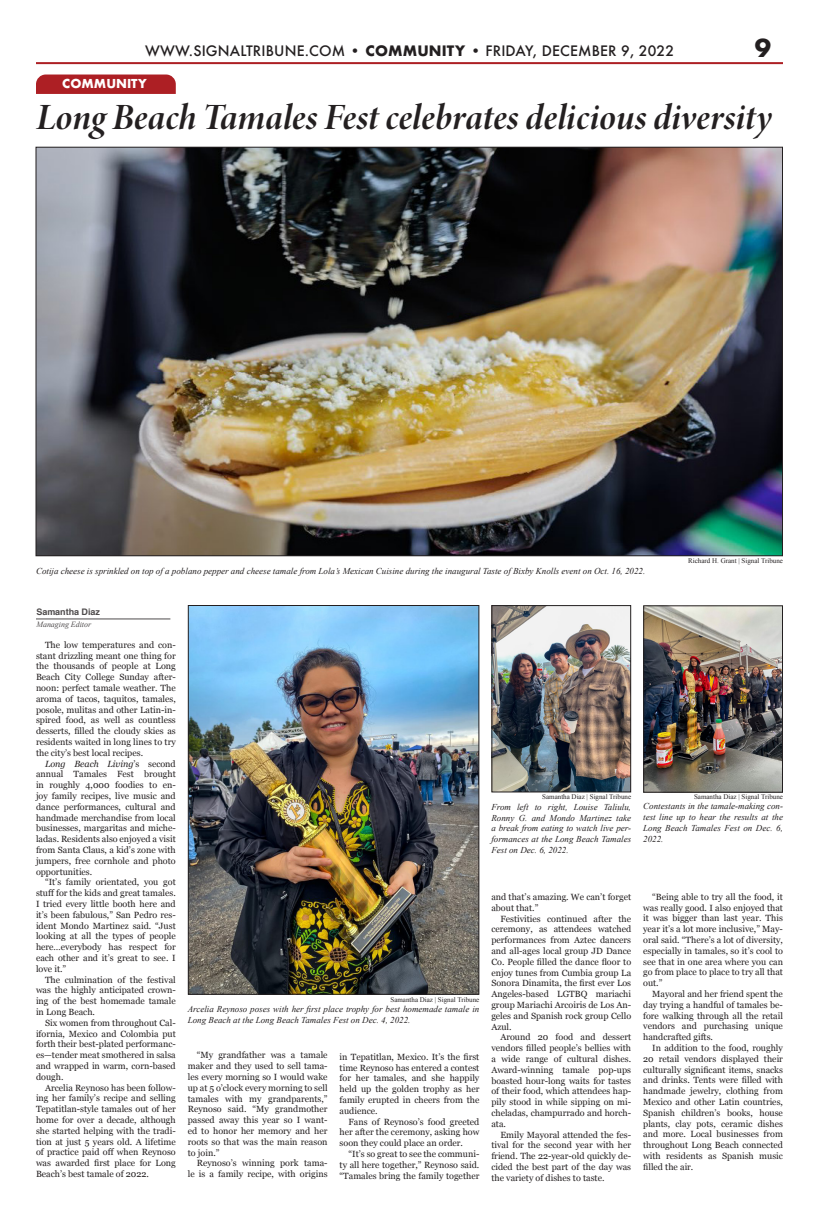
<style>
.page{position:relative;width:819px;height:1224px;background:#fff}
.page>*{position:absolute;margin:0;border:0;box-sizing:border-box;transform-origin:0 0}
.t1{font:italic 37px "Minion Variable Concept";color:#231f20}
.t2{font:700 24px "Futura";color:#231f20}
.t3{font:500 14px "Futura";letter-spacing:.01em;color:#231f20}
.t4{font:700 12px "Futura";color:#fff}
.t5{font:9px/10.8px "Georgia";color:#231f20;text-align:justify}
.t6{font:italic 9px/10.8px "Times New Roman";color:#231f20;text-align:justify}
.t7{font:700 9px "Helvetica";letter-spacing:-.005em;color:#231f20}
.t8{font:italic 8px "Times New Roman";letter-spacing:-.005em;color:#231f20}
.t9{font:7px "Times New Roman";color:#231f20}
.s1{font-weight:700}
.s2{font-style:italic}
</style>
<div class="page">
<hr style="left:36px;top:62px;width:747px;height:2px;background:#ad1f24">
<img style="left:38px;top:149px;width:743px;height:405px">
<svg style="left:36px;top:75px;width:140px;height:19px;background:#ae2227"></svg>
<img style="left:645px;top:607px;width:136px;height:184px">
<div style="left:643px;top:605px;width:140px;height:188px;border:1px solid #231f20"></div>
<hr style="left:36px;top:619px;width:134px;height:1px;background:#231f20">
<img style="left:190px;top:607px;width:287px;height:386px">
<div style="left:188px;top:605px;width:291px;height:390px;border:1px solid #231f20"></div>
<img style="left:493px;top:607px;width:136px;height:183px">
<div style="left:491px;top:605px;width:140px;height:187px;border:1px solid #231f20"></div>
<p class="t3" style="left:145px;top:41px;width:530px">WWW.SIGNALTRIBUNE.COM <span class="s1">• COMMUNITY •</span> FRIDAY, DECEMBER 9, 2022</p>
<p class="t2" style="left:755px;top:30px;width:18px">9</p>
<p class="t4" style="left:62px;top:75px;width:86px">COMMUNITY</p>
<p class="t1" style="left:36px;top:91px;width:737px">Long Beach Tamales Fest celebrates delicious diversity</p>
<p class="t6" style="left:36px;top:566px;width:611px">Cotija cheese is sprinkled on top of a poblano pepper and cheese tamale from Lola’s Mexican Cuisine during the inaugural Taste of Bixby Knolls event on Oct. 16, 2022.</p>
<p class="t7" style="left:36px;top:604px;width:65px">Samantha Diaz</p>
<p class="t8" style="left:36px;top:619px;width:56px">Managing Editor</p>
<p class="t9" style="left:688px;top:556px;width:96px">Richard H. Grant | Signal Tribune</p>
<p class="t5" style="left:36px;top:639px;width:141px;text-indent:9px">The low temperatures and con&shy;stant drizzling meant one thing for the thousands of people at Long Beach City College Sunday after&shy;noon: perfect tamale weather. The aroma of tacos, taquitos, tamales, posole, mulitas and other Latin-in&shy;spired food, as well as countless desserts, filled the cloudy skies as residents waited in long lines to try the city’s best local recipes.</p>
<p class="t5" style="left:36px;top:758px;width:141px;text-indent:9px"><span class="s2">Long Beach Living</span>’s second annual Tamales Fest brought in roughly 4,000 foodies to en&shy;joy family recipes, live music and dance performances, cultural and handmade merchandise from local businesses, margaritas and miche&shy;ladas. Residents also enjoyed a visit from Santa Claus, a kid’s zone with jumpers, free cornhole and photo opportunities.</p>
<p class="t5" style="left:36px;top:877px;width:141px;text-indent:9px">“It’s family orientated, you got stuff for the kids and great tamales.<br>I tried every little booth here and it’s been fabulous,” San Pedro res&shy;ident Mondo Martinez said. “Just looking at all the types of people here…everybody has respect for each other and it’s great to see. I love it.”</p>
<p class="t5" style="left:36px;top:974px;width:141px;text-indent:9px">The culmination of the festival was the highly anticipated crown&shy;ing of the best homemade tamale in Long Beach.</p>
<p class="t5" style="left:36px;top:1017px;width:141px;text-indent:9px">Six women from throughout Cal&shy;ifornia, Mexico and Colombia put forth their best-plated performanc&shy;es—tender meat smothered in salsa and wrapped in warm, corn-based dough.</p>
<p class="t5" style="left:36px;top:1082px;width:141px;text-indent:9px">Arcelia Reynoso has been follow&shy;ing her family’s recipe and selling Tepatitlan-style tamales out of her home for over a decade, although she started helping with the tradi&shy;tion at just 5 years old. A lifetime of practice paid off when Reynoso was awarded first place for Long Beach’s best tamale of 2022.</p>
<p class="t9" style="left:542px;top:792px;width:90px">Samantha Diaz | Signal Tribune</p>
<p class="t6" style="left:491px;top:801px;width:141px">From left to right, Louise Taliulu, Ronny G. and Mondo Martinez take a break from eating to watch live per&shy;formances at the Long Beach Tamales Fest on Dec. 6, 2022.</p>
<p class="t9" style="left:391px;top:995px;width:90px">Samantha Diaz | Signal Tribune</p>
<p class="t6" style="left:188px;top:1004px;width:293px">Arcelia Reynoso poses with her first place trophy for best homemade tamale in<br>Long Beach at the Long Beach Tamales Fest on Dec. 4, 2022.</p>
<p class="t5" style="left:188px;top:1050px;width:141px;text-indent:9px">“My grandfather was a tamale maker and they used to sell tama&shy;les every morning so I would wake up at 5 o’clock every morning to sell tamales with my grandparents,” Reynoso said. “My grandmother passed away this year so I want&shy;ed to honor her memory and her roots so that was the main reason to join.”</p>
<p class="t5" style="left:188px;top:1158px;width:141px;text-align:right">Reynoso’s winning pork tama&shy;le is a family recipe, with origins</p>
<p class="t5" style="left:340px;top:1051px;width:141px">in Tepatitlan, Mexico. It’s the first time Reynoso has entered a contest for her tamales, and she happily held up the golden trophy as her family erupted in cheers from the audience.</p>
<p class="t5" style="left:340px;top:1116px;width:141px;text-indent:9px">Fans of Reynoso’s food greeted her after the ceremony, asking how soon they could place an order.</p>
<p class="t5" style="left:340px;top:1148px;width:141px;text-indent:9px">“It’s so great to see the communi&shy;ty all here together,” Reynoso said. “Tamales bring the family together</p>
<p class="t5" style="left:491px;top:891px;width:141px">and that’s amazing. We can’t forget about that.”</p>
<p class="t5" style="left:491px;top:913px;width:141px;text-indent:9px">Festivities continued after the ceremony, as attendees watched performances from Aztec dancers and all-ages local group JD Dance Co. People filled the dance floor to enjoy tunes from Cumbia group La Sonora Dinamita, the first ever Los Angeles-based LGTBQ mariachi group Mariachi Arcoiris de Los An&shy;geles and Spanish rock group Cello Azul.</p>
<p class="t5" style="left:491px;top:1032px;width:141px;text-indent:9px">Around 20 food and dessert vendors filled people’s bellies with a wide range of cultural dishes.<br>Award-winning tamale pop-ups boasted hour-long waits for tastes of their food, which attendees hap&shy;pily stood in while sipping on mi&shy;cheladas, champurrado and horch&shy;ata.</p>
<p class="t5" style="left:491px;top:1129px;width:141px;text-indent:9px">Emily Mayoral attended the fes&shy;tival for the second year with her friend. The 22-year-old quickly de&shy;cided the best part of the day was the variety of dishes to taste.</p>
<p class="t9" style="left:694px;top:792px;width:90px">Samantha Diaz | Signal Tribune</p>
<p class="t6" style="left:643px;top:801px;width:141px">Contestants in the tamale-making con&shy;test line up to hear the results at the Long Beach Tamales Fest on Dec. 6, 2022.</p>
<p class="t5" style="left:643px;top:891px;width:141px;text-indent:9px">“Being able to try all the food, it was really good. I also enjoyed that it was bigger than last year. This year it’s a lot more inclusive,” May&shy;oral said. “There’s a lot of diversity, especially in tamales, so it’s cool to see that in one area where you can go from place to place to try all that out.”</p>
<p class="t5" style="left:643px;top:988px;width:141px;text-indent:9px">Mayoral and her friend spent the day trying a handful of tamales be&shy;fore walking through all the retail vendors and purchasing unique handcrafted gifts.</p>
<p class="t5" style="left:643px;top:1042px;width:141px;text-indent:9px">In addition to the food, roughly 20 retail vendors displayed their culturally significant items, snacks and drinks. Tents were filled with handmade jewelry, clothing from Mexico and other Latin countries, Spanish children’s books, house plants, clay pots, ceramic dishes and more. Local businesses from throughout Long Beach connected with residents as Spanish music filled the air.</p>
</div>
